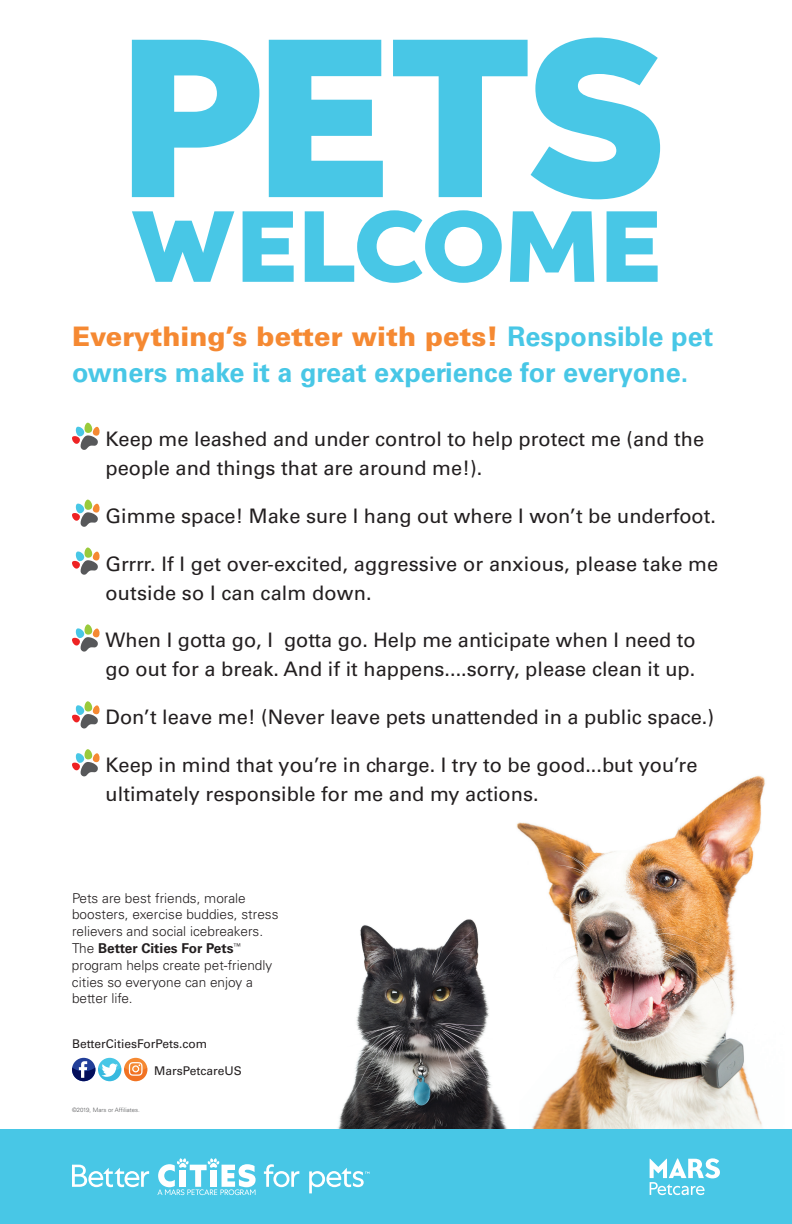
<style>
.page{position:relative;width:792px;height:1224px;background:#fff}
.page>*{position:absolute;margin:0;border:0;box-sizing:border-box;transform-origin:0 0}
.t1{font:700 27px/36px "Univers";color:#48c7e6}
.t2{font:20px/29px "Univers";color:#231f20}
.t3{font:300 13.6px/16.8px "Univers";color:#231f20}
.t4{font:12px "Univers";color:#231f20}
.t5{font:300 6px "Univers";color:#57585a}
.s1{font-weight:900;color:#f58932}
.s2{font-weight:700}
</style>
<div class="page">
<img style="left:325px;top:919px;width:181px;height:211px">
<img style="left:506px;top:775px;width:278px;height:355px">
<div style="left:0;top:1130px;width:792px;height:94px;background:#48c7e6"></div>
<svg style="left:72px;top:422px;width:28px;height:28px"></svg>
<svg style="left:72px;top:499px;width:28px;height:28px"></svg>
<svg style="left:72px;top:547px;width:28px;height:28px"></svg>
<svg style="left:72px;top:624px;width:28px;height:28px"></svg>
<svg style="left:72px;top:701px;width:28px;height:28px"></svg>
<svg style="left:72px;top:749px;width:28px;height:28px"></svg>
<svg style="left:132px;top:40px;width:127px;height:157px"></svg>
<svg style="left:269px;top:40px;width:114px;height:157px"></svg>
<svg style="left:393px;top:38px;width:267px;height:161px"></svg>
<svg style="left:132px;top:211px;width:102px;height:71px"></svg>
<svg style="left:243px;top:211px;width:51px;height:71px"></svg>
<svg style="left:305px;top:210px;width:197px;height:73px"></svg>
<svg style="left:510px;top:211px;width:84px;height:71px"></svg>
<svg style="left:607px;top:211px;width:51px;height:71px"></svg>
<svg style="left:650px;top:1158px;width:70px;height:37px"></svg>
<svg style="left:72px;top:1165px;width:77px;height:22px"></svg>
<svg style="left:264px;top:1164px;width:35px;height:23px"></svg>
<svg style="left:309px;top:1168px;width:61px;height:25px"></svg>
<svg style="left:157px;top:1158px;width:99px;height:37px"></svg>
<div style="left:72px;top:1058px;width:23px;height:23px;background:#223f99;border-radius:50%"></div>
<div style="left:98px;top:1058px;width:23px;height:23px;background:#48c7e6;border-radius:50%"></div>
<div style="left:124px;top:1058px;width:23px;height:23px;background:#f58932;border-radius:50%"></div>
<svg style="left:72px;top:1061px;width:75px;height:20px"></svg>
<h1 class="t1" style="left:72px;top:318px;width:643px"><span class="s1">Everything’s better with pets!</span> Responsible pet owners make it a great experience for everyone.</h1>
<p class="t2" style="left:106px;top:424px;width:600px">Keep me leashed and under control to help protect me (and the people and things that are around me!).</p>
<p class="t2" style="left:106px;top:501px;width:612px">Gimme space! Make sure I hang out where I won’t be underfoot.</p>
<p class="t2" style="left:106px;top:549px;width:614px">Grrrr. If I get over-excited, aggressive or anxious, please take me outside so I can calm down.</p>
<p class="t2" style="left:106px;top:626px;width:592px">When I gotta go, I gotta go. Help me anticipate when I need to go out for a break. And if it happens....sorry, please clean it up.</p>
<p class="t2" style="left:106px;top:703px;width:610px">Don’t leave me! (Never leave pets unattended in a public space.)</p>
<p class="t2" style="left:106px;top:751px;width:593px">Keep in mind that you’re in charge. I try to be good...but you’re ultimately responsible for me and my actions.</p>
<p class="t3" style="left:72px;top:889px;width:208px">Pets are best friends, morale boosters, exercise buddies, stress relievers and social icebreakers.<br>The <span class="s2">Better Cities For Pets</span><sup>™ </sup>program helps create pet-friendly cities so everyone can enjoy a better life.</p>
<p class="t4" style="left:72px;top:1036px;width:137px">BetterCitiesForPets.com</p>
<p class="t4" style="left:154px;top:1063px;width:89px">MarsPetcareUS</p>
<p class="t5" style="left:72px;top:1106px;width:69px">©2019, Mars or Affiliates.</p>
</div>
